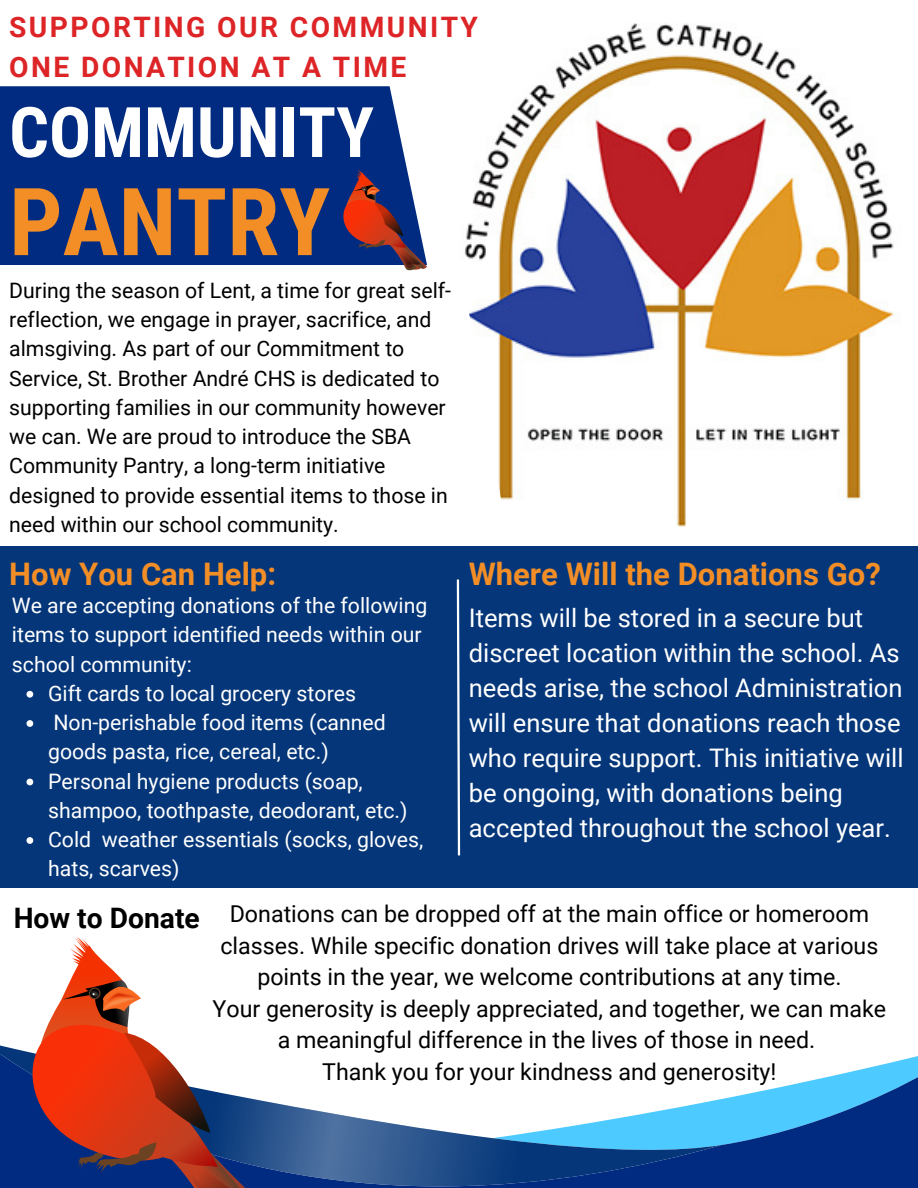
<style>
.page{position:relative;width:918px;height:1188px;background:#fff}
.page>*{position:absolute;margin:0;border:0;box-sizing:border-box;transform-origin:0 0}
.t1{font:700 93.9px "Roboto Condensed";color:#f38e27}
.t2{font:700 69.75px "Roboto Condensed";color:#fff}
.t3{font:700 31.05px "Roboto";color:#f38e27}
.t4{font:700 28.2px/39.3px "Roboto";letter-spacing:.085em;color:#dd2427}
.t5{font:700 28.2px "Roboto";color:#000}
.t6{font:25.5px/34.8px "Roboto";color:#fff}
.t7{font:23.25px/31.5px "Roboto";color:#000;text-align:center}
.t8{font:21.3px/29.2px "Roboto";color:#000}
.t9{font:21.3px/29.2px "Roboto";color:#fff}
</style>
<div class="page">
<img style="left:411px;top:23px;width:507px;height:524px">
<div style="left:0;top:547px;width:918px;height:341px;background:#043679"></div>
<svg style="left:456px;top:579px;width:5px;height:277px"></svg>
<svg style="left:722px;top:1056px;width:196px;height:132px;fill:#002b80"></svg>
<svg style="left:0;top:1045px;width:722px;height:143px"></svg>
<div style="left:0;top:86px;width:427px;height:179px;background:#002b80"></div>
<svg style="left:340px;top:170px;width:87px;height:101px;background:#6b4f6d"></svg>
<svg style="left:24px;top:937px;width:256px;height:251px"></svg>
<svg style="left:27px;top:691px;width:6px;height:7px"></svg>
<svg style="left:27px;top:720px;width:6px;height:7px"></svg>
<svg style="left:27px;top:779px;width:6px;height:6px"></svg>
<svg style="left:27px;top:837px;width:6px;height:7px"></svg>
<p class="t4" style="left:9px;top:8px;width:470px">SUPPORTING OUR COMMUNITY<br>ONE DONATION AT A TIME</p>
<h3 class="t2" style="left:9px;top:92px;width:366px">COMMUNITY</h3>
<h2 class="t1" style="left:9px;top:168px;width:322px">PANTRY</h2>
<h1 class="t8" style="left:9px;top:276px;width:443px">During the season of Lent, a time for great self&shy;reflection, we engage in prayer, sacrifice, and almsgiving. As part of our Commitment to Service, St. Brother André CHS is dedicated to supporting families in our community however we can. We are proud to introduce the SBA Community Pantry, a long-term initiative designed to provide essential items to those in need within our school community.</h1>
<p class="t3" style="left:9px;top:556px;width:268px">How You Can Help:</p>
<h4 class="t3" style="left:469px;top:556px;width:414px">Where Will the Donations Go?</h4>
<p class="t6" style="left:469px;top:601px;width:436px">Items will be stored in a secure but discreet location within the school. As needs arise, the school Administration will ensure that donations reach those who require support. This initiative will be ongoing, with donations being accepted throughout the school year.</p>
<p class="t9" style="left:12px;top:591px;width:417px">We are accepting donations of the following items to support identified needs within our school community:</p>
<p class="t9" style="left:48px;top:679px;width:310px">Gift cards to local grocery stores</p>
<p class="t9" style="left:48px;top:708px;width:339px">Non-perishable food items (canned goods pasta, rice, cereal, etc.)</p>
<p class="t9" style="left:48px;top:767px;width:361px">Personal hygiene products (soap, shampoo, toothpaste, deodorant, etc.)</p>
<p class="t9" style="left:48px;top:825px;width:377px">Cold weather essentials (socks, gloves,</p>
<h4 class="t9" style="left:48px;top:855px;width:133px">hats, scarves)</h4>
<h5 class="t5" style="left:14px;top:901px;width:188px">How to Donate</h5>
<h4 class="t7" style="left:213px;top:898px;width:675px">Donations can be dropped off at the main office or homeroom classes. While specific donation drives will take place at various points in the year, we welcome contributions at any time.<br>Your generosity is deeply appreciated, and together, we can make a meaningful difference in the lives of those in need.<br>Thank you for your kindness and generosity!</h4>
</div>
